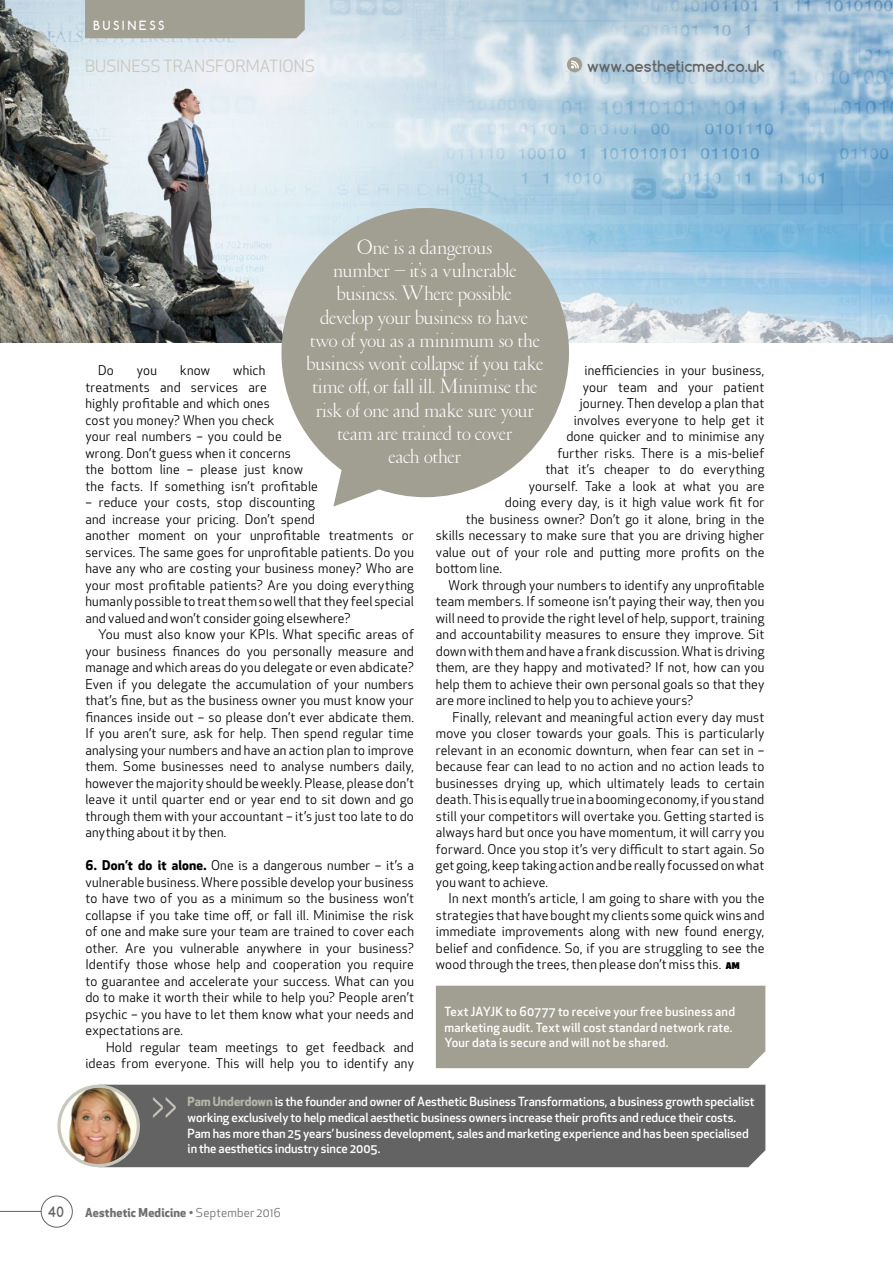
<style>
.page{position:relative;width:893px;height:1263px;background:#fff}
.page>*{position:absolute;margin:0;border:0;box-sizing:border-box;transform-origin:0 0}
.t1{font:51px "Adobe Garamond";color:#c9c7bd;scale:.5 1}
.t2{font:300 21px/23.2px "Garamond";letter-spacing:-.01em;color:#fff;text-align:center}
.Article_Headline_LHP{font:16.5px "Apex New";letter-spacing:.005em;color:#c9c7bd}
.t3{font:700 15px "Comfortaa";color:#646363}
.t4{font:700 13.5px "Comfortaa";color:#646363}
.Body_Copy{font:13.2px/16.5px "Apex New";letter-spacing:.015em;color:#000;text-align:justify}
.Body_Copy_Box_Out{font:500 12.3px/15.8px "Apex New";letter-spacing:-.005em;color:#fff}
.Body_Copy_Box_Out-2{font:500 12.3px/15.8px "Apex New";letter-spacing:.015em;color:#fff}
.t5{font:700 12px "Apex New";letter-spacing:.01em;color:#706f6f}
.Section_Tab_LHP{font:700 12px "Comfortaa";letter-spacing:.225em;color:#fff}
.s1{font-weight:900;font-size:9px}
.s2{font-weight:700}
.s3{font-weight:700;color:#b5b4a8}
.s4{font-weight:400}
</style>
<div class="page">
<img style="left:0;top:0;width:893px;height:342px">
<div style="left:41px;top:1196px;width:32px;height:31px;border:1px solid #646363;border-radius:50%"></div>
<hr style="left:0;top:1211px;width:41px;height:1px;background:#646363">
<div style="left:85px;top:0;width:220px;height:38px;background:#a19f92"></div>
<div style="left:567px;top:57px;width:15px;height:15px;background:#a19f92;border-radius:50%"></div>
<svg style="left:571px;top:61px;width:8px;height:7px"></svg>
<div style="left:105px;top:1085px;width:660px;height:82px;background:#646363"></div>
<img style="left:59px;top:1086px;width:79px;height:79px;border-radius:40px">
<div style="left:57px;top:1085px;width:83px;height:82px;border:3px solid #c9c7bd;border-radius:50%"></div>
<div style="left:436px;top:986px;width:329px;height:82px;background:#a19f92"></div>
<svg style="left:281px;top:208px;width:288px;height:299px;background:#b1b2a9"></svg>
<p class="Section_Tab_LHP" style="left:94px;top:18px;width:72px">BUSINESS</p>
<p class="Article_Headline_LHP" style="left:85px;top:56px;width:231px">BUSINESS TRANSFORMATIONS</p>
<p class="t3" style="left:587px;top:57px;width:179px">www.aestheticmed.co.uk</p>
<p class="t4" style="left:48px;top:1203px;width:17px">40</p>
<p class="t2" style="left:306px;top:237px;width:238px">One is a dangerous<br>number – it’s a vulnerable business. Where possible<br>develop your business to have two of you as a minimum so the business won’t collapse if you take time off, or fall ill. Minimise the risk of one and make sure your team are trained to cover<br>each other</p>
<p class="Body_Copy" style="left:584px;top:362px;width:181px">inefficiencies in your business,</p>
<p class="Body_Copy" style="left:583px;top:379px;width:183px">your team and your patient</p>
<p class="Body_Copy" style="left:580px;top:395px;width:186px">journey. Then develop a plan that</p>
<p class="Body_Copy" style="left:574px;top:412px;width:192px">involves everyone to help get it</p>
<p class="Body_Copy" style="left:566px;top:428px;width:199px">done quicker and to minimise any</p>
<p class="Body_Copy" style="left:557px;top:445px;width:209px">further risks. There is a mis-belief</p>
<p class="Body_Copy" style="left:545px;top:461px;width:220px">that it’s cheaper to do everything</p>
<p class="Body_Copy" style="left:529px;top:478px;width:237px">yourself. Take a look at what you are</p>
<p class="Body_Copy" style="left:505px;top:494px;width:261px">doing every day, is it high value work fit for</p>
<p class="Body_Copy" style="left:466px;top:511px;width:300px">the business owner? Don’t go it alone, bring in the</p>
<p class="Body_Copy" style="left:436px;top:527px;width:330px">skills necessary to make sure that you are driving higher</p>
<p class="Body_Copy" style="left:436px;top:544px;width:330px">value out of your role and putting more profits on the</p>
<p class="Body_Copy" style="left:436px;top:560px;width:68px">bottom line.</p>
<p class="Body_Copy" style="left:436px;top:577px;width:330px;text-indent:13px">Work through your numbers to identify any unprofitable team members. If someone isn’t paying their way, then you will need to provide the right level of help, support, training and accountability measures to ensure they improve. Sit down with them and have a frank discussion. What is driving them, are they happy and motivated? If not, how can you help them to achieve their own personal goals so that they are more inclined to help you to achieve yours?</p>
<p class="Body_Copy" style="left:436px;top:709px;width:330px;text-indent:17px">Finally, relevant and meaningful action every day must move you closer towards your goals. This is particularly relevant in an economic downturn, when fear can set in – because fear can lead to no action and no action leads to businesses drying up, which ultimately leads to certain death. This is equally true in a booming economy, if you stand still your competitors will overtake you. Getting started is always hard but once you have momentum, it will carry you forward. Once you stop it’s very difficult to start again. So get going, keep taking action and be really focussed on what you want to achieve.</p>
<p class="Body_Copy" style="left:436px;top:890px;width:330px;text-indent:13px">In next month’s article, I am going to share with you the strategies that have bought my clients some quick wins and immediate improvements along with new found energy, belief and confidence. So, if you are struggling to see the wood through the trees, then please don’t miss this. <span class="s1">AM</span></p>
<p class="Body_Copy" style="left:85px;top:362px;width:234px;text-align:left;text-indent:148px">which treatments and services are<br>highly profitable and which ones<br>cost you money? When you check<br>your real numbers – you could be wrong. Don’t guess when it concerns<br>the bottom line – please just know the facts. If something isn’t profitable</p>
<p class="Body_Copy" style="left:85px;top:494px;width:330px;text-align:left">– reduce your costs, stop discounting<br>and increase your pricing. Don’t spend<br>another moment on your unprofitable treatments or services. The same goes for unprofitable patients. Do you have any who are costing your business money? Who are your most profitable patients? Are you doing everything humanly possible to treat them so well that they feel special and valued and won’t consider going elsewhere?</p>
<p class="Body_Copy" style="left:85px;top:626px;width:330px;text-indent:13px">You must also know your KPIs. What specific areas of your business finances do you personally measure and manage and which areas do you delegate or even abdicate?<br>Even if you delegate the accumulation of your numbers that’s fine, but as the business owner you must know your finances inside out – so please don’t ever abdicate them.<br>If you aren’t sure, ask for help. Then spend regular time analysing your numbers and have an action plan to improve them. Some businesses need to analyse numbers daily, however the majority should be weekly. Please, please don’t leave it until quarter end or year end to sit down and go through them with your accountant – it’s just too late to do anything about it by then.</p>
<p class="Body_Copy" style="left:85px;top:857px;width:330px"><span class="s2">6. Don’t do it alone.</span> One is a dangerous number – it’s a vulnerable business. Where possible develop your business to have two of you as a minimum so the business won’t collapse if you take time off, or fall ill. Minimise the risk of one and make sure your team are trained to cover each other. Are you vulnerable anywhere in your business?<br>Identify those whose help and cooperation you require to guarantee and accelerate your success. What can you do to make it worth their while to help you? People aren’t psychic – you have to let them know what your needs and expectations are.</p>
<p class="Body_Copy" style="left:85px;top:1039px;width:330px;text-align:right">Hold regular team meetings to get feedback and ideas from everyone. This will help you to identify any</p>
<p class="t1" style="left:152px;top:1074px;width:52px">&gt;&gt;</p>
<p class="Body_Copy_Box_Out" style="left:188px;top:1093px;width:568px"><span class="s3">Pam Underdown</span> is the founder and owner of Aesthetic Business Transformations, a business growth specialist working exclusively to help medical aesthetic business owners increase their profits and reduce their costs.<br>Pam has more than 25 years’ business development, sales and marketing experience and has been specialised in the aesthetics industry since 2005.</p>
<p class="Body_Copy" style="left:98px;top:362px;width:17px">Do</p>
<p class="Body_Copy" style="left:137px;top:362px;width:22px">you</p>
<p class="Body_Copy" style="left:180px;top:362px;width:32px">know</p>
<p class="Body_Copy_Box_Out-2" style="left:444px;top:1003px;width:292px">Text JAYJK to 60777 to receive your free business and marketing audit. Text will cost standard network rate.<br>Your data is secure and will not be shared.</p>
<p class="t5" style="left:85px;top:1203px;width:197px">Aesthetic Medicine • <span class="s4">September 2016</span></p>
</div>
